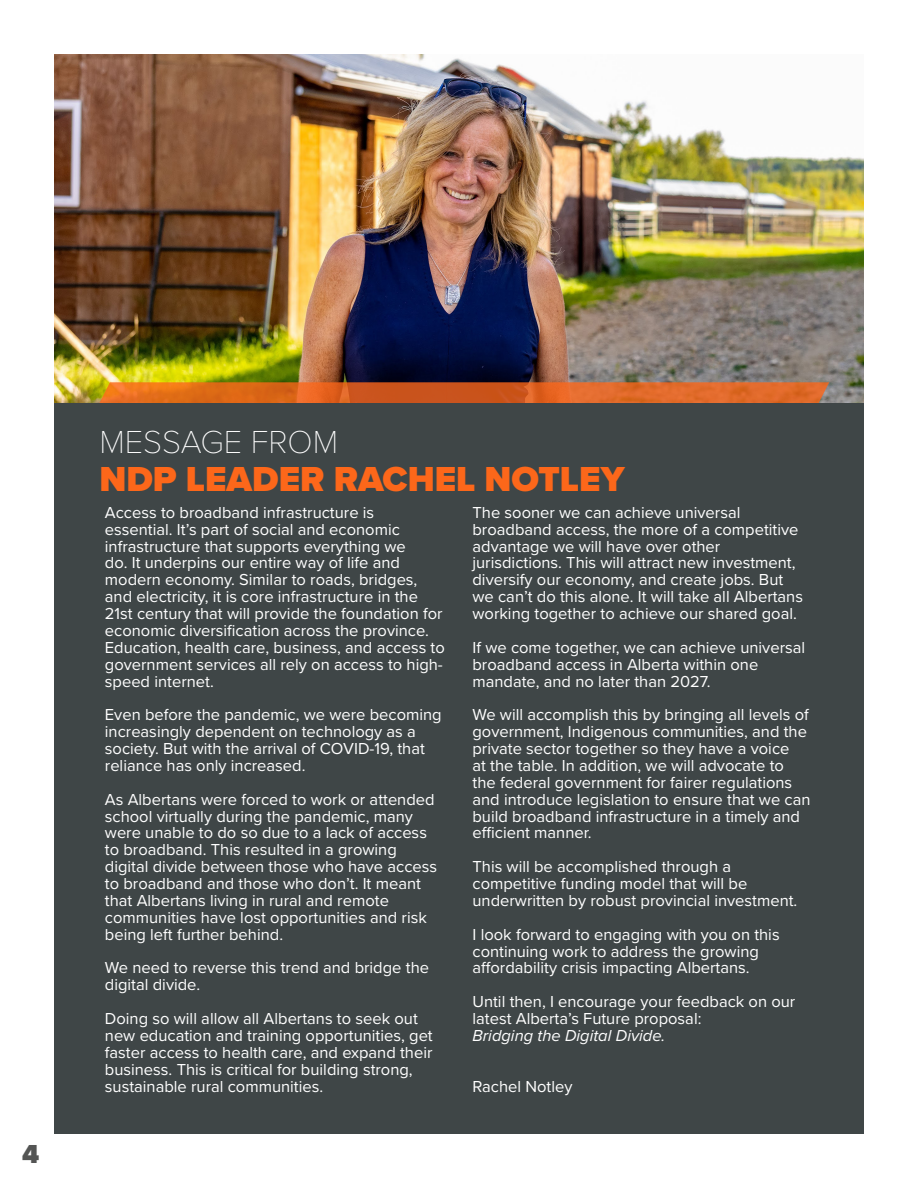
<style>
.page{position:relative;width:918px;height:1188px;background:#fff}
.page>*{position:absolute;margin:0;border:0;box-sizing:border-box;transform-origin:0 0}
.t1{font:900 54px "Helvetica Neue LT Std";color:#fff}
.Paragraph_Style_1{font:900 36px "Proxima Nova";color:#fc671a}
.Paragraph_Style_1-2{font:100 33px "Proxima Nova T";color:#fff}
.t2{font:900 27px "Proxima Nova";color:#545554}
.t3{font:16.5px/16.8px "Proxima Nova";color:#fff}
.t4{font:italic 16.5px "Proxima Nova";color:#fff}
</style>
<div class="page">
<img style="left:54px;top:55px;width:810px;height:348px">
<svg style="left:86px;top:382px;width:746px;height:21px;background:#d86622"></svg>
<div style="left:54px;top:403px;width:810px;height:731px;background:#3f4647"></div>
<p class="Paragraph_Style_1-2" style="left:99px;top:417px;width:240px">MESSAGE FROM</p>
<p class="Paragraph_Style_1" style="left:99px;top:452px;width:527px">NDP LEADER RACHEL NOTLEY</p>
<p class="t3" style="left:105px;top:503px;width:342px">Access to broadband infrastructure is essential. It’s part of social and economic infrastructure that supports everything we<br>do. It underpins our entire way of life and modern economy. Similar to roads, bridges, and electricity, it is core infrastructure in the 21st century that will provide the foundation for economic diversification across the province.<br>Education, health care, business, and access to government services all rely on access to high&shy;speed internet.</p>
<p class="t3" style="left:105px;top:706px;width:338px">Even before the pandemic, we were becoming increasingly dependent on technology as a society. But with the arrival of COVID-19, that reliance has only increased.</p>
<p class="t3" style="left:105px;top:790px;width:334px">As Albertans were forced to work or attended school virtually during the pandemic, many were unable to do so due to a lack of access to broadband. This resulted in a growing digital divide between those who have access to broadband and those who don’t. It meant that Albertans living in rural and remote communities have lost opportunities and risk being left further behind.</p>
<p class="t3" style="left:105px;top:959px;width:326px">We need to reverse this trend and bridge the digital divide.</p>
<p class="t3" style="left:105px;top:1009px;width:329px">Doing so will allow all Albertans to seek out new education and training opportunities, get faster access to health care, and expand their business. This is critical for building strong, sustainable rural communities.</p>
<p class="t3" style="left:472px;top:503px;width:332px">The sooner we can achieve universal broadband access, the more of a competitive advantage we will have over other jurisdictions. This will attract new investment, diversify our economy, and create jobs. But we can’t do this alone. It will take all Albertans working together to achieve our shared goal.</p>
<p class="t3" style="left:472px;top:638px;width:334px">If we come together, we can achieve universal broadband access in Alberta within one mandate, and no later than 2027.</p>
<p class="t3" style="left:472px;top:706px;width:340px">We will accomplish this by bringing all levels of government, Indigenous communities, and the private sector together so they have a voice<br>at the table. In addition, we will advocate to the federal government for fairer regulations and introduce legislation to ensure that we can build broadband infrastructure in a timely and efficient manner.</p>
<p class="t3" style="left:472px;top:858px;width:326px">This will be accomplished through a competitive funding model that will be underwritten by robust provincial investment.</p>
<p class="t3" style="left:472px;top:925px;width:309px">I look forward to engaging with you on this continuing work to address the growing affordability crisis impacting Albertans.</p>
<p class="t3" style="left:472px;top:993px;width:324px">Until then, I encourage your feedback on our latest Alberta’s Future proposal:</p>
<p class="t4" style="left:472px;top:1023px;width:194px">Bridging the Digital Divide.</p>
<p class="t3" style="left:472px;top:1077px;width:101px">Rachel Notley</p>
<p class="t1" style="left:54px;top:624px;width:491px">From Our Caucus</p>
<h3 class="t2" style="left:22px;top:1134px;width:19px">4</h3>
</div>
